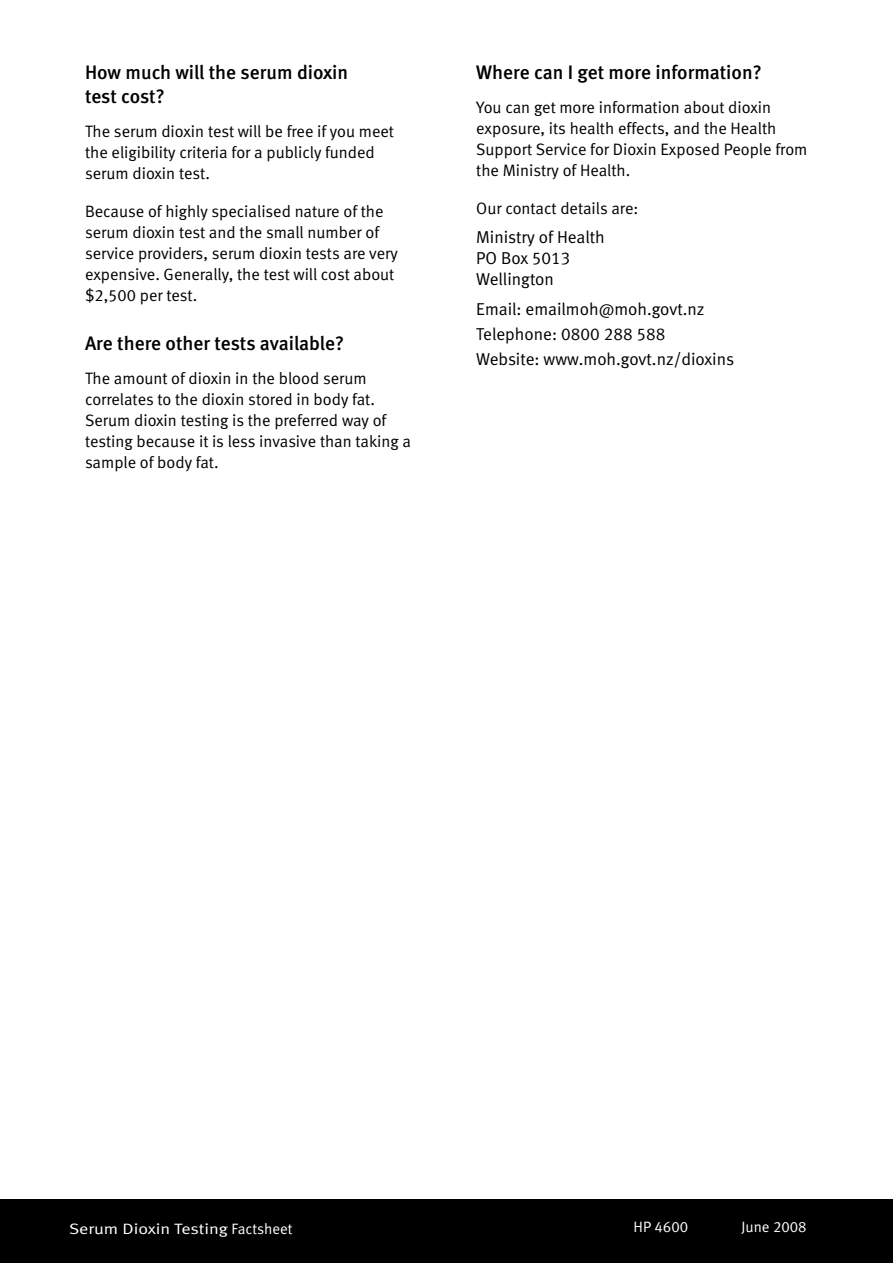
<style>
.page{position:relative;width:893px;height:1263px;background:#fff}
.page>*{position:absolute;margin:0;border:0;box-sizing:border-box;transform-origin:0 0}
.t1{font:19.5px/24px "Meta Medium LF";color:#000}
.t2{font:17.25px/21px "Meta Normal LF";color:#000}
.t3{font:16.5px/21px "Meta Normal LF";color:#000}
.t4{font:15px "Meta Normal LF";color:#fff;scale:1.2 1}
.t5{font:15px "Meta Normal LF";color:#fff}
</style>
<div class="page">
<div style="left:0;top:1199px;width:893px;height:64px;background:#000"></div>
<p class="t1" style="left:85px;top:60px;width:265px">How much will the serum dioxin test cost?</p>
<p class="t3" style="left:85px;top:120px;width:311px">The serum dioxin test will be free if you meet the eligibility criteria for a publicly funded serum dioxin test.</p>
<p class="t3" style="left:85px;top:200px;width:314px">Because of highly specialised nature of the serum dioxin test and the small number of service providers, serum dioxin tests are very expensive. Generally, the test will cost about $2,500 per test.</p>
<p class="t1" style="left:85px;top:332px;width:261px">Are there other tests available?</p>
<p class="t3" style="left:85px;top:367px;width:328px">The amount of dioxin in the blood serum correlates to the dioxin stored in body fat.<br>Serum dioxin testing is the preferred way of testing because it is less invasive than taking a sample of body fat.</p>
<p class="t1" style="left:476px;top:60px;width:287px">Where can I get more information?</p>
<p class="t3" style="left:476px;top:96px;width:333px">You can get more information about dioxin exposure, its health effects, and the Health Support Service for Dioxin Exposed People from the Ministry of Health.</p>
<p class="t3" style="left:476px;top:197px;width:164px">Our contact details are:</p>
<p class="t2" style="left:476px;top:226px;width:130px">Ministry of Health<br>PO Box 5013<br>Wellington</p>
<p class="t2" style="left:476px;top:296px;width:259px;line-height:25.2px">Email: emailmoh@moh.govt.nz<br>Telephone: 0800 288 588<br>Website: www.moh.govt.nz/dioxins</p>
<p class="t4" style="left:69px;top:1220px;width:188px">Serum Dioxin Testing Factsheet</p>
<p class="t5" style="left:634px;top:1218px;width:56px">HP 4600</p>
<p class="t5" style="left:742px;top:1218px;width:66px">June 2008</p>
</div>
